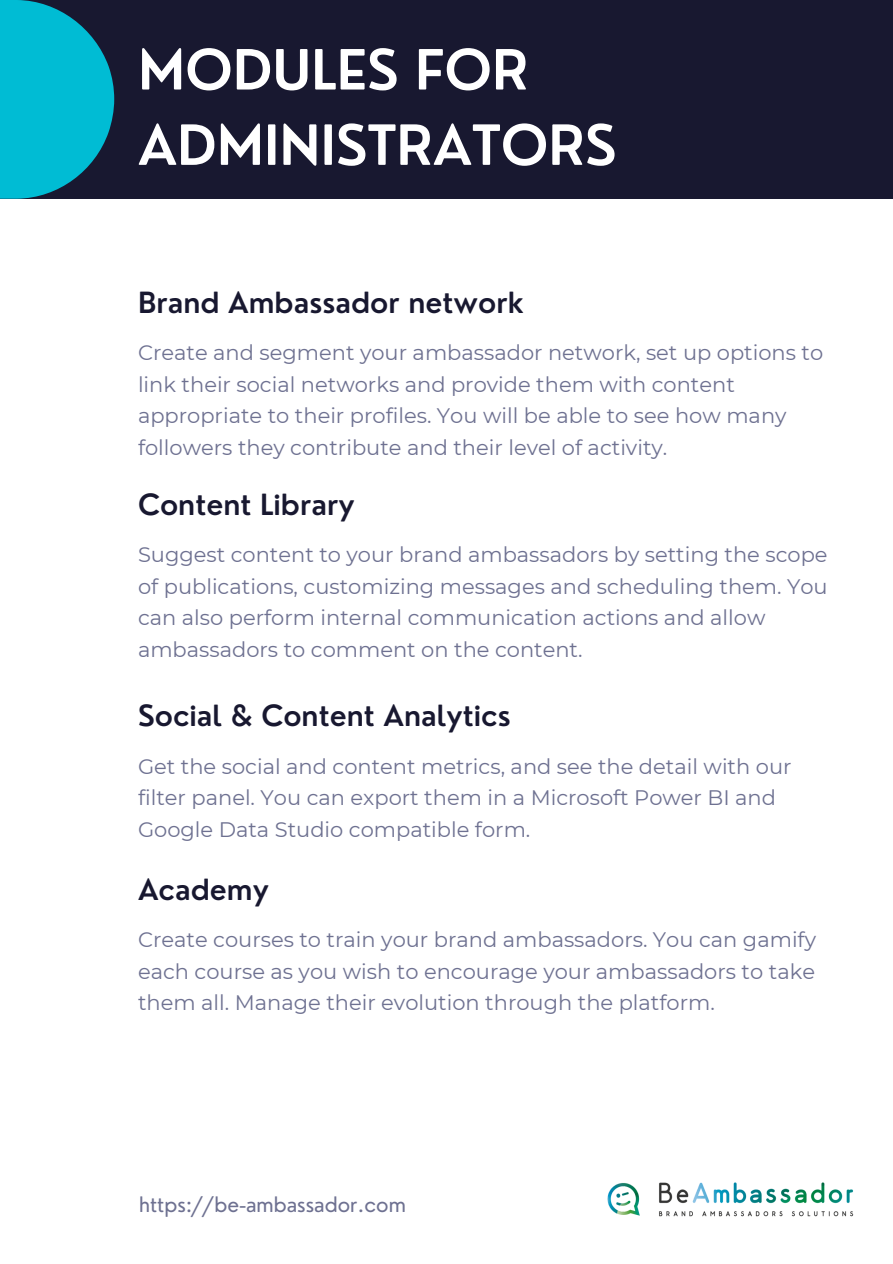
<style>
.page{position:relative;width:893px;height:1264px;background:#fff}
.page>*{position:absolute;margin:0;border:0;box-sizing:border-box;transform-origin:0 0}
.t1{font:600 54px "Nourd";color:#fff}
.t2{font:600 28.5px "Nourd";color:#181830}
.t3{font:21px/31.5px "Montserrat";color:#6e7191}
.t4{font:20.85px "Nourd";color:#6e7191}
</style>
<div class="page">
<div style="left:0;top:0;width:892px;height:199px;background:#181830"></div>
<svg style="left:0;top:0;width:114px;height:199px"></svg>
<img style="left:607px;top:1182px;width:247px;height:35px">
<p class="t1" style="left:138px;top:35px;width:392px">MODULES FOR</p>
<p class="t1" style="left:138px;top:111px;width:480px">ADMINISTRATORS</p>
<p class="t2" style="left:138px;top:284px;width:387px">Brand Ambassador network</p>
<p class="t3" style="left:138px;top:337px;width:686px">Create and segment your ambassador network, set up options to link their social networks and provide them with content appropriate to their profiles. You will be able to see how many followers they contribute and their level of activity.</p>
<p class="t2" style="left:138px;top:486px;width:218px">Content Library</p>
<p class="t3" style="left:138px;top:539px;width:691px">Suggest content to your brand ambassadors by setting the scope of publications, customizing messages and scheduling them. You can also perform internal communication actions and allow ambassadors to comment on the content.</p>
<p class="t2" style="left:138px;top:697px;width:374px">Social &amp; Content Analytics</p>
<p class="t3" style="left:138px;top:750px;width:655px">Get the social and content metrics, and see the detail with our filter panel. You can export them in a Microsoft Power BI and<br>Google Data Studio compatible form.</p>
<p class="t2" style="left:138px;top:871px;width:132px">Academy</p>
<p class="t3" style="left:138px;top:923px;width:679px;text-align:justify">Create courses to train your brand ambassadors. You can gamify each course as you wish to encourage your ambassadors to take them all. Manage their evolution through the platform.</p>
<p class="t4" style="left:139px;top:1191px;width:268px">https://be-ambassador.com</p>
</div>
